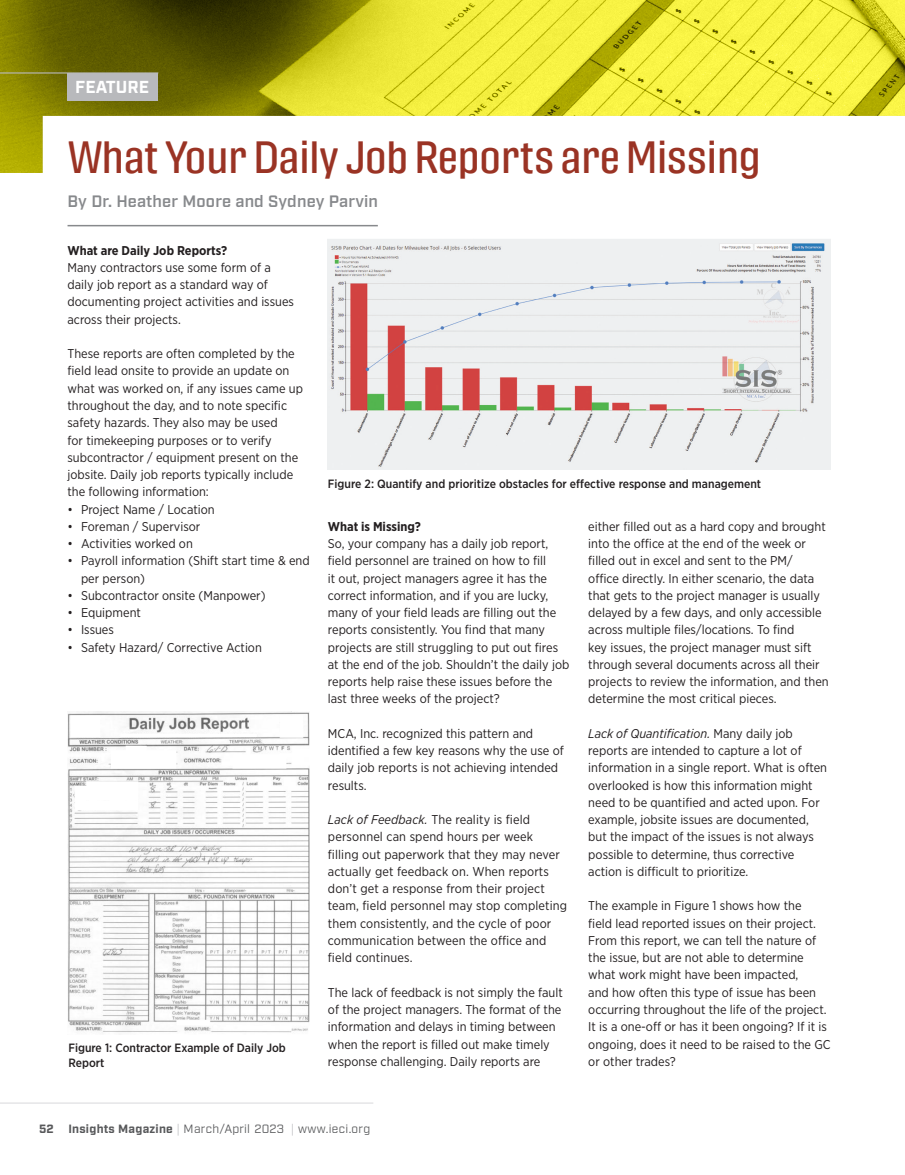
<style>
.page{position:relative;width:905px;height:1175px;background:#fff}
.page>*{position:absolute;margin:0;border:0;box-sizing:border-box;transform-origin:0 0}
.t1{font:45px "Protipo Compact";color:#9a3324}
.t2{font:700 17.4px "Industry";color:#fff}
.byline{font:600 16.5px "Industry";letter-spacing:.01em;color:#87898c}
.Body{font:12.75px/17.2px "Gotham Narrow";color:#231f20}
.Body-2{font:700 12.75px "Gotham Narrow";color:#231f20}
.caption_K{font:500 12px/15px "Gotham Narrow";color:#231f20}
.t3{font:12px "Industry";letter-spacing:.025em;color:#57585a}
.s1{font-style:italic}
.s2{font-weight:700}
.s3{color:#bcbdc0}
</style>
<div class="page">
<hr style="left:0;top:1102px;width:373px;height:1px;background:#dcdddf">
<img style="left:0;top:0;width:904px;height:173px">
<hr style="left:0;top:72px;width:158px;height:2px;background:#b8b9bc">
<div style="left:68px;top:73px;width:90px;height:28px;background:#b8b9bc"></div>
<hr style="left:68px;top:225px;width:310px;height:1px;background:#87898c">
<img style="left:68px;top:711px;width:242px;height:322px">
<img style="left:328px;top:239px;width:502px;height:230px">
<p class="t2" style="left:75px;top:77px;width:75px">FEATURE</p>
<p class="t1" style="left:68px;top:131px;width:693px">What Your Daily Job Reports are Missing</p>
<p class="byline" style="left:68px;top:191px;width:312px">By Dr. Heather Moore and Sydney Parvin</p>
<p class="Body-2" style="left:68px;top:242px;width:161px">What are Daily Job Reports?</p>
<p class="Body" style="left:68px;top:258px;width:228px">Many contractors use some form of a daily job report as a standard way of documenting project activities and issues across their projects.</p>
<p class="Body" style="left:68px;top:345px;width:237px">These reports are often completed by the field lead onsite to provide an update on what was worked on, if any issues came up throughout the day, and to note specific safety hazards. They also may be used<br>for timekeeping purposes or to verify subcontractor / equipment present on the jobsite. Daily job reports typically include the following information:</p>
<p class="Body" style="left:68px;top:500px;width:149px">• Project Name / Location</p>
<p class="Body" style="left:68px;top:517px;width:134px">• Foreman / Supervisor</p>
<p class="Body" style="left:68px;top:534px;width:127px">• Activities worked on</p>
<p class="Body" style="left:81px;top:552px;width:230px;text-indent:-14px">• Payroll information (Shift start time &amp; end per person)</p>
<p class="Body" style="left:68px;top:586px;width:199px">• Subcontractor onsite (Manpower)</p>
<p class="Body" style="left:68px;top:603px;width:75px">• Equipment</p>
<p class="Body" style="left:68px;top:621px;width:48px">• Issues</p>
<p class="Body" style="left:68px;top:638px;width:196px">• Safety Hazard/ Corrective Action</p>
<p class="caption_K" style="left:68px;top:1039px;width:219px">Figure 1: Contractor Example of Daily Job<br>Report</p>
<p class="caption_K" style="left:328px;top:476px;width:434px">Figure 2: Quantify and prioritize obstacles for effective response and management</p>
<p class="Body-2" style="left:328px;top:518px;width:95px">What is Missing?</p>
<p class="Body" style="left:328px;top:534px;width:243px">So, your company has a daily job report, field personnel are trained on how to fill<br>it out, project managers agree it has the correct information, and if you are lucky, many of your field leads are filling out the reports consistently. You find that many projects are still struggling to put out fires at the end of the job. Shouldn’t the daily job reports help raise these issues before the last three weeks of the project?</p>
<p class="Body" style="left:328px;top:724px;width:237px">MCA, Inc. recognized this pattern and identified a few key reasons why the use of daily job reports is not achieving intended results.</p>
<p class="Body" style="left:328px;top:810px;width:241px"><span class="s1">Lack of Feedback.</span> The reality is field personnel can spend hours per week<br>filling out paperwork that they may never actually get feedback on. When reports don’t get a response from their project team, field personnel may stop completing them consistently, and the cycle of poor communication between the office and field continues.</p>
<p class="Body" style="left:328px;top:983px;width:236px">The lack of feedback is not simply the fault of the project managers. The format of the information and delays in timing between when the report is filled out make timely response challenging. Daily reports are</p>
<p class="Body" style="left:588px;top:517px;width:242px">either filled out as a hard copy and brought into the office at the end of the week or filled out in excel and sent to the PM/<br>office directly. In either scenario, the data that gets to the project manager is usually delayed by a few days, and only accessible across multiple files/locations. To find<br>key issues, the project manager must sift through several documents across all their projects to review the information, and then determine the most critical pieces.</p>
<p class="Body" style="left:588px;top:724px;width:240px"><span class="s1">Lack of Quantification.</span> Many daily job reports are intended to capture a lot of information in a single report. What is often overlooked is how this information might need to be quantified and acted upon. For example, jobsite issues are documented, but the impact of the issues is not always possible to determine, thus corrective action is difficult to prioritize.</p>
<p class="Body" style="left:588px;top:897px;width:244px">The example in Figure 1 shows how the<br>field lead reported issues on their project.<br>From this report, we can tell the nature of the issue, but are not able to determine what work might have been impacted,<br>and how often this type of issue has been occurring throughout the life of the project.<br>It is a one-off or has it been ongoing? If it is ongoing, does it need to be raised to the GC or other trades?</p>
<p class="t3" style="left:39px;top:1121px;width:333px"><span class="s2">52 Insights Magazine</span> <span class="s3">|</span> March/April 2023 <span class="s3">|</span> www.ieci.org</p>
</div>
